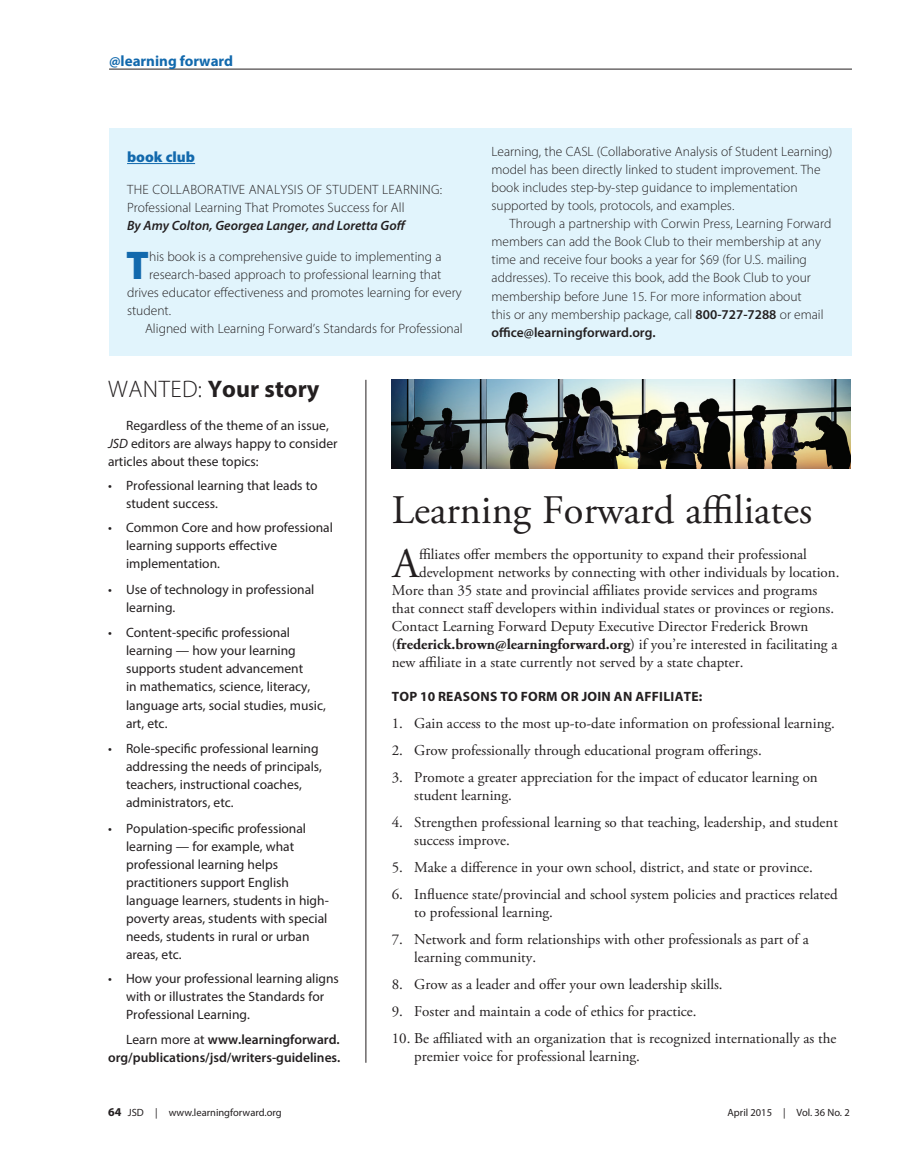
<style>
.page{position:relative;width:905px;height:1175px;background:#fff}
.page>*{position:absolute;margin:0;border:0;box-sizing:border-box;transform-origin:0 0}
.body{font:42.15px "Adobe Garamond Pro";color:#231f20}
.box{font:40.5px "Adobe Garamond Pro";color:#231f20}
.box-2{font:900 40.2px "Myriad Pro";color:#1269ad}
.box-3{font:700 24px "Myriad Pro";color:#231f20}
.body-2{font:15px/18px "Adobe Garamond Pro";color:#231f20}
.toppers{font:700 15px "Myriad Pro";color:#1269ad}
.box-4{font:900 15px "Myriad Pro";color:#1269ad}
.box-5{font:13.5px/18px "Myriad Pro";color:#231f20}
.box-6{font:300 13.5px/18px "Myriad Pro";color:#231f20}
.box-7{font:600 13.5px/18px "Myriad Pro";color:#231f20;text-align:right}
.box-8{font:italic 600 13.5px "Myriad Pro";color:#231f20}
.subhead{font:700 13.5px "Myriad Pro";letter-spacing:.02em;color:#231f20}
.t1{font:10.5px "Myriad Pro";color:#231f20}
.s1{font-weight:600}
.s2{font-weight:300}
.s3{font-style:italic}
.s4{font-weight:400}
.s5{font-weight:700}
.s6{font-weight:700;font-size:12px}
</style>
<div class="page">
<hr style="left:109px;top:69px;width:743px;height:1px;background:#231f20">
<div style="left:109px;top:128px;width:742px;height:228px;background:#e1f4fc"></div>
<hr style="left:127px;top:163px;width:68px;height:1px;background:#1269ad">
<hr style="left:365px;top:380px;width:1px;height:682px;background:#231f20">
<img style="left:391px;top:379px;width:459px;height:89px">
<p class="toppers" style="left:109px;top:51px;width:126px">@learning forward</p>
<p class="box-4" style="left:127px;top:147px;width:69px">book club</p>
<p class="box-6" style="left:127px;top:180px;width:316px">THE COLLABORATIVE ANALYSIS OF STUDENT LEARNING:<br>Professional Learning That Promotes Success for All</p>
<p class="box-8" style="left:127px;top:216px;width:281px">By Amy Colton, Georgea Langer, and Loretta Goff</p>
<p class="box-2" style="left:126px;top:239px;width:24px">T</p>
<p class="box-6" style="left:149px;top:247px;width:294px">his book is a comprehensive guide to implementing a</p>
<p class="box-6" style="left:149px;top:265px;width:294px">research-based approach to professional learning that</p>
<p class="box-6" style="left:127px;top:283px;width:336px">drives educator effectiveness and promotes learning for every</p>
<p class="box-6" style="left:127px;top:301px;width:46px">student.</p>
<p class="box-6" style="left:145px;top:319px;width:319px">Aligned with Learning Forward’s Standards for Professional</p>
<p class="box-6" style="left:491px;top:143px;width:342px">Learning, the CASL (Collaborative Analysis of Student Learning) model has been directly linked to student improvement. The book includes step-by-step guidance to implementation supported by tools, protocols, and examples.</p>
<p class="box-6" style="left:491px;top:215px;width:341px;text-indent:18px">Through a partnership with Corwin Press, Learning Forward members can add the Book Club to their membership at any time and receive four books a year for $69 (for U.S. mailing addresses). To receive this book, add the Book Club to your membership before June 15. For more information about<br>this or any membership package, call <span class="s1">800-727-7288</span> or email <span class="s1">office@learningforward.org.</span></p>
<p class="box-3" style="left:108px;top:373px;width:213px"><span class="s2">WANTED:</span> Your story</p>
<p class="box-5" style="left:108px;top:416px;width:231px;text-indent:18px">Regardless of the theme of an issue,<br><span class="s3">JSD</span> editors are always happy to consider articles about these topics:</p>
<p class="box-5" style="left:126px;top:476px;width:193px;text-indent:-18px">• Professional learning that leads to student success.</p>
<p class="box-5" style="left:126px;top:518px;width:208px;text-indent:-18px">• Common Core and how professional learning supports effective implementation.</p>
<p class="box-5" style="left:126px;top:580px;width:190px;text-indent:-18px">• Use of technology in professional learning.</p>
<p class="box-5" style="left:126px;top:623px;width:201px;text-indent:-18px">• Content-specific professional learning — how your learning supports student advancement<br>in mathematics, science, literacy, language arts, social studies, music, art, etc.</p>
<p class="box-5" style="left:126px;top:739px;width:197px;text-indent:-18px">• Role-specific professional learning addressing the needs of principals, teachers, instructional coaches, administrators, etc.</p>
<p class="box-5" style="left:126px;top:818px;width:204px;text-indent:-18px">• Population-specific professional learning — for example, what professional learning helps practitioners support English language learners, students in high&shy;poverty areas, students with special needs, students in rural or urban areas, etc.</p>
<p class="box-5" style="left:126px;top:968px;width:214px;text-indent:-18px">• How your professional learning aligns with or illustrates the Standards for<br>Professional Learning.</p>
<p class="box-7" style="left:108px;top:1030px;width:234px"><span class="s4">Learn more at</span> www.learningforward. org/publications/jsd/writers-guidelines.</p>
<p class="box" style="left:392px;top:486px;width:422px">Learning Forward affiliates</p>
<p class="body" style="left:393px;top:538px;width:28px">A</p>
<p class="body-2" style="left:419px;top:545px;width:389px">ffiliates offer members the opportunity to expand their professional</p>
<p class="body-2" style="left:419px;top:563px;width:422px">development networks by connecting with other individuals by location.</p>
<p class="body-2" style="left:392px;top:581px;width:427px">More than 35 state and provincial affiliates provide services and programs</p>
<p class="body-2" style="left:392px;top:599px;width:444px">that connect staff developers within individual states or provinces or regions.</p>
<p class="body-2" style="left:392px;top:617px;width:418px">Contact Learning Forward Deputy Executive Director Frederick Brown</p>
<p class="body-2" style="left:392px;top:635px;width:447px">(<span class="s5">frederick.brown@learningforward.org</span>) if you’re interested in facilitating a</p>
<p class="body-2" style="left:392px;top:653px;width:353px">new affiliate in a state currently not served by a state chapter.</p>
<p class="subhead" style="left:392px;top:688px;width:312px">TOP 10 REASONS TO FORM OR JOIN AN AFFILIATE:</p>
<p class="body-2" style="left:392px;top:715px;width:445px">1. Gain access to the most up-to-date information on professional learning.</p>
<p class="body-2" style="left:392px;top:742px;width:371px">2. Grow professionally through educational program offerings.</p>
<p class="body-2" style="left:414px;top:769px;width:405px;text-indent:-22px">3. Promote a greater appreciation for the impact of educator learning on student learning.</p>
<p class="body-2" style="left:414px;top:814px;width:425px;text-indent:-22px">4. Strengthen professional learning so that teaching, leadership, and student success improve.</p>
<p class="body-2" style="left:392px;top:859px;width:422px">5. Make a difference in your own school, district, and state or province.</p>
<p class="body-2" style="left:414px;top:886px;width:425px;text-indent:-22px">6. Influence state/provincial and school system policies and practices related to professional learning.</p>
<p class="body-2" style="left:414px;top:931px;width:396px;text-indent:-22px">7. Network and form relationships with other professionals as part of a learning community.</p>
<p class="body-2" style="left:392px;top:976px;width:332px">8. Grow as a leader and offer your own leadership skills.</p>
<p class="body-2" style="left:392px;top:1003px;width:306px">9. Foster and maintain a code of ethics for practice.</p>
<p class="body-2" style="left:414px;top:1030px;width:423px;text-indent:-22px">10. Be affiliated with an organization that is recognized internationally as the premier voice for professional learning.</p>
<p class="t1" style="left:108px;top:1106px;width:175px"><span class="s6">64</span> JSD | www.learningforward.org</p>
<p class="t1" style="left:727px;top:1106px;width:124px">April 2015 | Vol. 36 No. 2</p>
</div>
